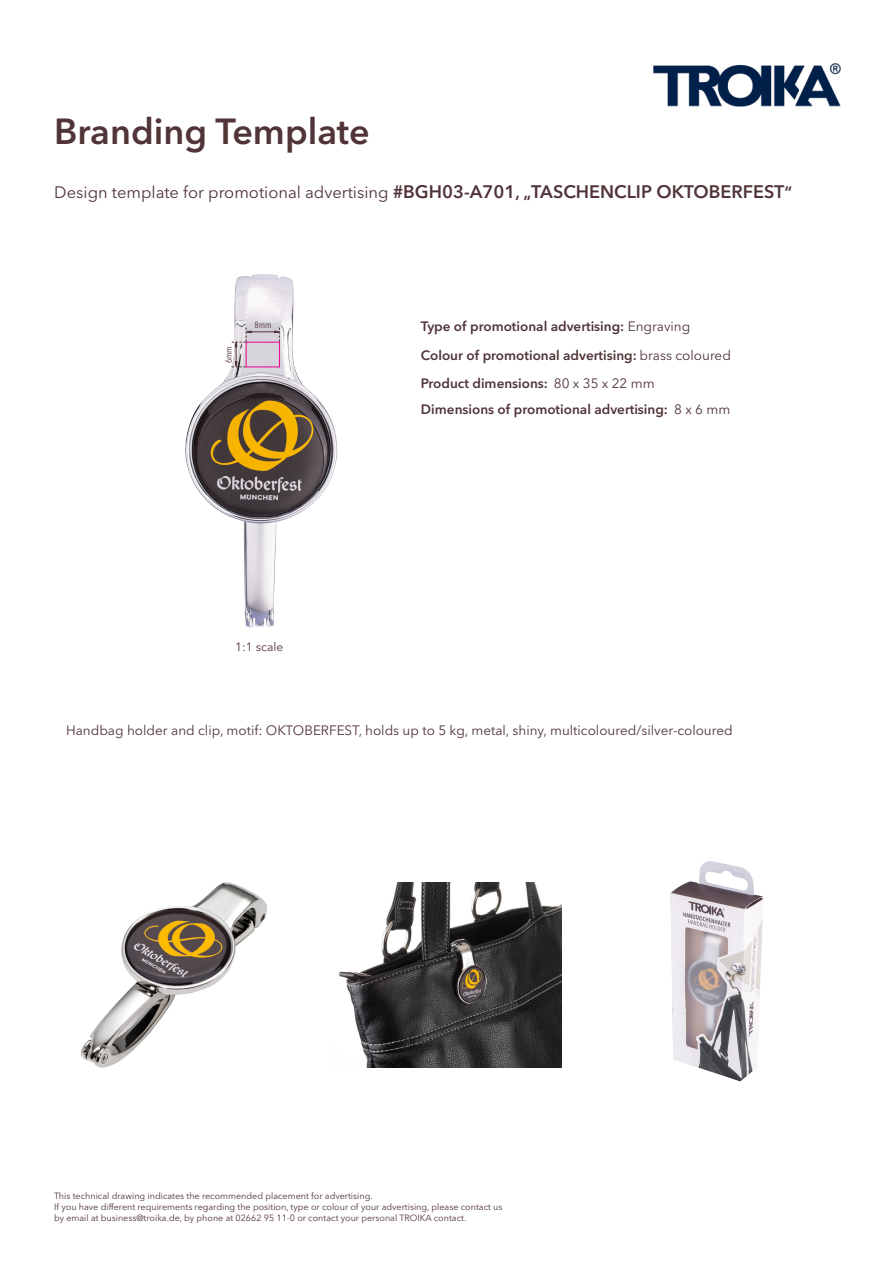
<style>
.page{position:relative;width:893px;height:1263px;background:#fff}
.page>*{position:absolute;margin:0;border:0;box-sizing:border-box;transform-origin:0 0}
.t1{font:600 36px "Avenir Next LT Pro";color:#503438}
.t2{font:16.5px "Avenir Next LT Pro";color:#503438}
.t3{font:600 13.5px/28.5px "Avenir Next LT Pro";color:#503438}
.t4{font:13.5px "Avenir Next LT Pro";color:#503438}
.t5{font:12px "Avenir Next LT Pro";color:#503438}
.t6{font:9px/10.8px "Avenir Next LT Pro";color:#503438}
.t7{font:condensed 9px "Avenir Next LT Pro";color:#503438}
.s1{font-weight:600;font-size:18px}
.s2{font-weight:600}
.s3{font-weight:400}
</style>
<div class="page">
<img style="left:185px;top:274px;width:153px;height:353px">
<img style="left:80px;top:882px;width:187px;height:186px">
<img style="left:339px;top:882px;width:222px;height:185px">
<img style="left:670px;top:861px;width:93px;height:220px">
<svg style="left:232px;top:327px;width:48px;height:40px;background:#d1c0cd"></svg>
<img style="left:654px;top:64px;width:187px;height:43px">
<h1 class="t1" style="left:54px;top:110px;width:317px">Branding Template</h1>
<h2 class="t2" style="left:54px;top:182px;width:739px">Design template for promotional advertising <span class="s1">#BGH03-A701</span><span class="s2">, „</span><span class="s1">TASCHENCLIP OKTOBERFEST</span><span class="s2">“</span></h2>
<p class="t7" style="left:223px;top:363px;width:19px;rotate:-90deg">6mm</p>
<p class="t7" style="left:255px;top:319px;width:19px">8mm</p>
<h3 class="t5" style="left:235px;top:640px;width:50px">1:1 scale</h3>
<h3 class="t3" style="left:421px;top:312px;width:311px">Type of promotional advertising: <span class="s3">Engraving<br></span>Colour of promotional advertising: <span class="s3">brass coloured<br></span>Product dimensions: <span class="s3">80 x 35 x 22 mm</span></h3>
<h3 class="t3" style="left:421px;top:395px;width:311px">Dimensions of promotional advertising: <span class="s3">8 x 6 mm</span></h3>
<h3 class="t4" style="left:66px;top:722px;width:668px">Handbag holder and clip, motif: OKTOBERFEST, holds up to 5 kg, metal, shiny, multicoloured/silver-coloured</h3>
<p class="t6" style="left:54px;top:1191px;width:450px">This technical drawing indicates the recommended placement for advertising.<br>If you have different requirements regarding the position, type or colour of your advertising, please contact us by email at business@troika.de, by phone at 02662 95 11-0 or contact your personal TROIKA contact.</p>
</div>
